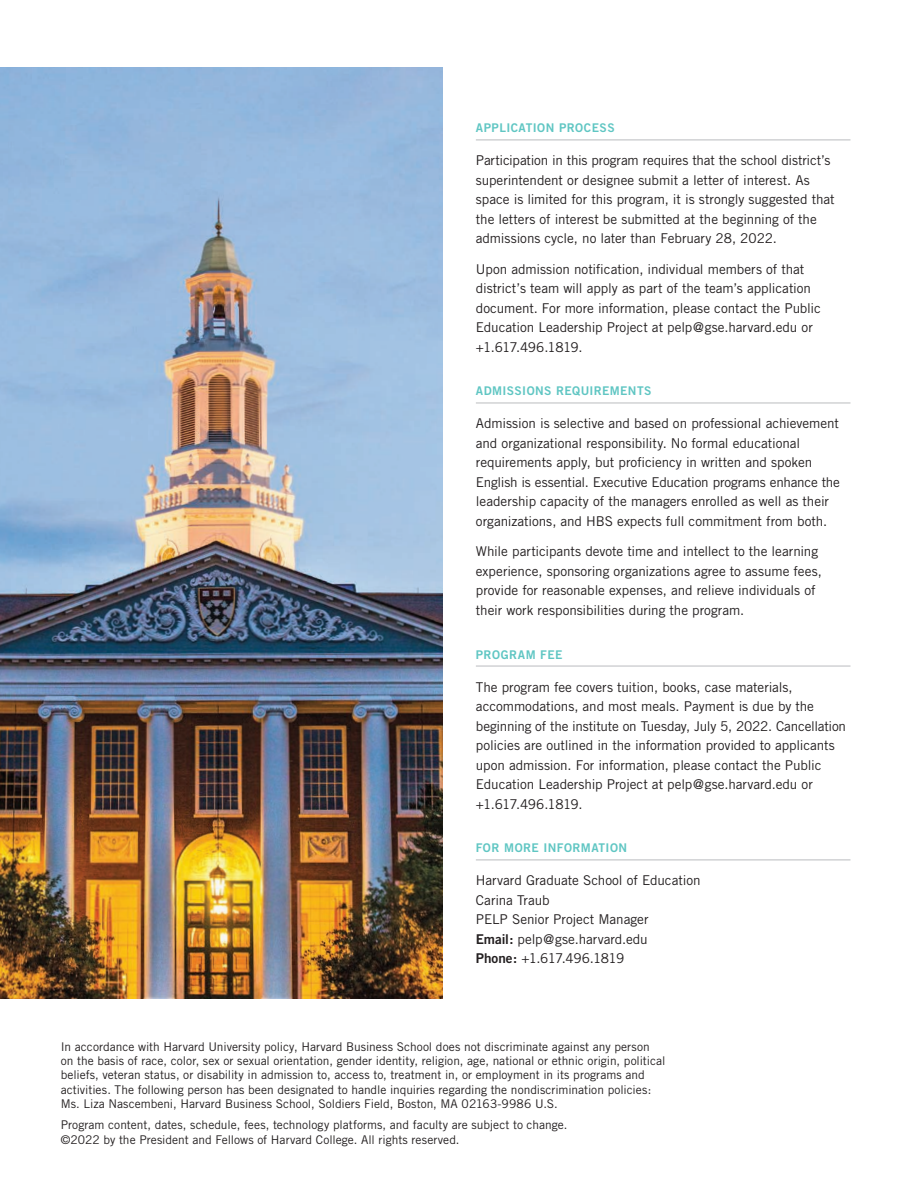
<style>
.page{position:relative;width:918px;height:1188px;background:#fff}
.page>*{position:absolute;margin:0;border:0;box-sizing:border-box;transform-origin:0 0}
.body{font:13.5px/19.5px "Trade Gothic";letter-spacing:-.005em;color:#231f20}
.body-2{font:13.5px "Trade Gothic";letter-spacing:-.045em;color:#231f20}
.disclaimer{font:12px/14.4px "Trade Gothic";color:#231f20}
.subhead{font:12px "Trade Gothic Bold Two";letter-spacing:.035em;color:#60c6c3}
.green_header{font:12px "Trade Gothic Bold Two";letter-spacing:.035em;color:#60c6c3}
.s1{font-family:"Trade Gothic Bold Two"}
</style>
<div class="page">
<hr style="left:476px;top:139px;width:374px;height:2px;background:#d1d2d4">
<hr style="left:476px;top:402px;width:374px;height:2px;background:#d1d2d4">
<hr style="left:476px;top:665px;width:374px;height:2px;background:#d1d2d4">
<hr style="left:476px;top:859px;width:374px;height:2px;background:#d1d2d4">
<img style="left:0;top:68px;width:442px;height:931px">
<p class="subhead" style="left:476px;top:121px;width:140px">APPLICATION PROCESS</p>
<p class="body" style="left:476px;top:151px;width:360px">Participation in this program requires that the school district’s superintendent or designee submit a letter of interest. As space is limited for this program, it is strongly suggested that the letters of interest be submitted at the beginning of the admissions cycle, no later than February 28, 2022.</p>
<p class="body" style="left:476px;top:259px;width:347px">Upon admission notification, individual members of that district’s team will apply as part of the team’s application document. For more information, please contact the Public Education Leadership Project at pelp@gse.harvard.edu or +1.617.496.1819.</p>
<p class="subhead" style="left:476px;top:384px;width:177px">ADMISSIONS REQUIREMENTS</p>
<p class="body" style="left:476px;top:414px;width:366px">Admission is selective and based on professional achievement and organizational responsibility. No formal educational requirements apply, but proficiency in written and spoken English is essential. Executive Education programs enhance the leadership capacity of the managers enrolled as well as their organizations, and HBS expects full commitment from both.</p>
<p class="body" style="left:476px;top:542px;width:348px">While participants devote time and intellect to the learning experience, sponsoring organizations agree to assume fees, provide for reasonable expenses, and relieve individuals of their work responsibilities during the program.</p>
<p class="subhead" style="left:476px;top:647px;width:88px">PROGRAM FEE</p>
<p class="body" style="left:476px;top:677px;width:372px">The program fee covers tuition, books, case materials, accommodations, and most meals. Payment is due by the beginning of the institute on Tuesday, July 5, 2022. Cancellation policies are outlined in the information provided to applicants upon admission. For information, please contact the Public Education Leadership Project at pelp@gse.harvard.edu or +1.617.496.1819.</p>
<p class="green_header" style="left:476px;top:841px;width:153px">FOR MORE INFORMATION</p>
<p class="body" style="left:476px;top:871px;width:226px">Harvard Graduate School of Education</p>
<p class="body" style="left:476px;top:890px;width:75px">Carina Traub</p>
<p class="body" style="left:476px;top:910px;width:174px">PELP Senior Project Manager</p>
<p class="body" style="left:476px;top:929px;width:173px"><span class="s1">Email:</span> pelp@gse.harvard.edu</p>
<p class="body-2" style="left:476px;top:950px;width:150px"><span class="s1">Phone:</span> +1.617.496.1819</p>
<p class="disclaimer" style="left:61px;top:1039px;width:606px">In accordance with Harvard University policy, Harvard Business School does not discriminate against any person on the basis of race, color, sex or sexual orientation, gender identity, religion, age, national or ethnic origin, political beliefs, veteran status, or disability in admission to, access to, treatment in, or employment in its programs and activities. The following person has been designated to handle inquiries regarding the nondiscrimination policies:<br>Ms. Liza Nascembeni, Harvard Business School, Soldiers Field, Boston, MA 02163-9986 U.S.</p>
<p class="disclaimer" style="left:61px;top:1118px;width:508px">Program content, dates, schedule, fees, technology platforms, and faculty are subject to change. ©2022 by the President and Fellows of Harvard College. All rights reserved.</p>
</div>
